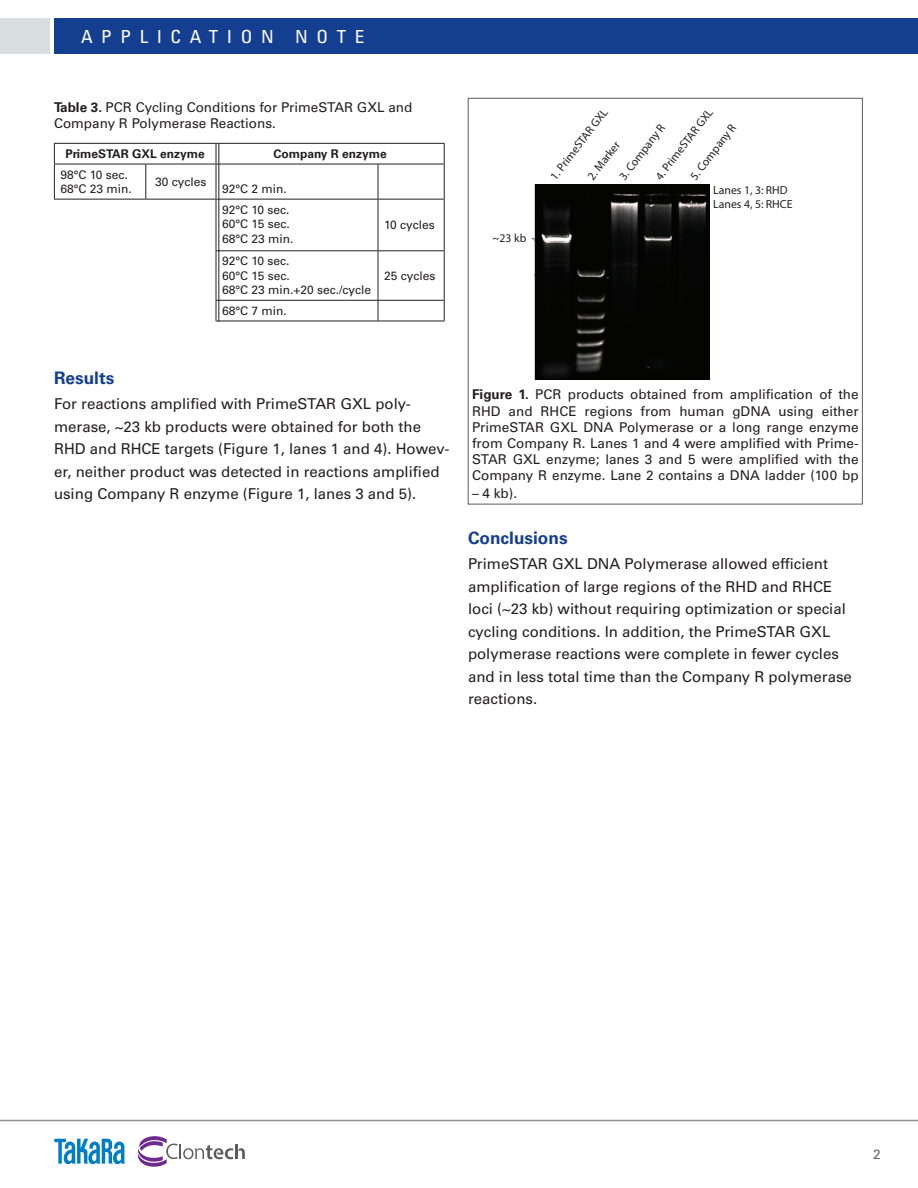
<style>
.page{position:relative;width:918px;height:1188px;background:#fff}
.page>*{position:absolute;margin:0;border:0;box-sizing:border-box;transform-origin:0 0}
.t1{font:condensed 18px "Univers LT Std";letter-spacing:.45em;color:#fff;scale:1.06 1}
.t2{font:700 17.25px "Univers LT Std";color:#143e8f}
.t3{font:15px/22.5px "Univers LT Std";color:#231f20}
.t4{font:13.5px/16.2px "Univers LT Std";color:#231f20}
.t5{font:13.5px "Univers LT Std";color:#5f6569}
.t6{font:12px/14.4px "Univers LT Std";color:#231f20}
.t7{font:700 12px "Univers LT Std";color:#231f20}
.t8{font:11.7px/14.1px "Myriad Pro";color:#231f20}
.s1{font-weight:700}
</style>
<div class="page">
<svg style="left:138px;top:1136px;width:107px;height:31px"></svg>
<svg style="left:54px;top:1139px;width:71px;height:25px"></svg>
<hr style="left:0;top:1120px;width:918px;height:1px;background:#8a8d94">
<hr style="left:54px;top:143px;width:92px;height:1px;background:#231f20">
<svg style="left:54px;top:144px;width:1px;height:20px"></svg>
<hr style="left:146px;top:143px;width:70px;height:1px;background:#231f20">
<hr style="left:216px;top:143px;width:162px;height:1px;background:#231f20">
<svg style="left:216px;top:144px;width:1px;height:20px"></svg>
<hr style="left:378px;top:143px;width:67px;height:1px;background:#231f20">
<svg style="left:444px;top:144px;width:1px;height:20px"></svg>
<hr style="left:54px;top:164px;width:92px;height:1px;background:#231f20">
<hr style="left:146px;top:164px;width:70px;height:1px;background:#231f20">
<hr style="left:216px;top:164px;width:162px;height:1px;background:#231f20">
<hr style="left:378px;top:164px;width:67px;height:1px;background:#231f20">
<hr style="left:54px;top:164px;width:1px;height:35px;background:#231f20">
<hr style="left:145px;top:164px;width:1px;height:35px;background:#231f20">
<hr style="left:216px;top:164px;width:1px;height:35px;background:#231f20">
<hr style="left:378px;top:164px;width:1px;height:35px;background:#231f20">
<hr style="left:444px;top:164px;width:1px;height:35px;background:#231f20">
<hr style="left:54px;top:199px;width:92px;height:1px;background:#231f20">
<hr style="left:146px;top:199px;width:70px;height:1px;background:#231f20">
<svg style="left:216px;top:301px;width:1px;height:20px"></svg>
<svg style="left:378px;top:301px;width:1px;height:20px"></svg>
<svg style="left:444px;top:301px;width:1px;height:20px"></svg>
<hr style="left:216px;top:321px;width:162px;height:1px;background:#231f20">
<hr style="left:378px;top:321px;width:67px;height:1px;background:#231f20">
<hr style="left:216px;top:199px;width:162px;height:1px;background:#231f20">
<hr style="left:216px;top:200px;width:1px;height:50px;background:#231f20">
<hr style="left:378px;top:199px;width:67px;height:1px;background:#231f20">
<hr style="left:378px;top:200px;width:1px;height:50px;background:#231f20">
<hr style="left:444px;top:200px;width:1px;height:50px;background:#231f20">
<hr style="left:216px;top:250px;width:162px;height:1px;background:#231f20">
<hr style="left:216px;top:251px;width:1px;height:49px;background:#231f20">
<hr style="left:378px;top:250px;width:67px;height:1px;background:#231f20">
<hr style="left:378px;top:251px;width:1px;height:49px;background:#231f20">
<hr style="left:444px;top:251px;width:1px;height:49px;background:#231f20">
<hr style="left:216px;top:300px;width:162px;height:1px;background:#231f20">
<hr style="left:378px;top:300px;width:67px;height:1px;background:#231f20">
<img style="left:534px;top:184px;width:175px;height:196px">
<hr style="left:218px;top:143px;width:1px;height:179px;background:#231f20">
<div style="left:54px;top:18px;width:864px;height:36px;background:#143e8f"></div>
<div style="left:0;top:18px;width:50px;height:36px;background:#d8dee0"></div>
<p class="t1" style="left:81px;top:25px;width:269px">APPLICATION NOTE</p>
<p class="t4" style="left:54px;top:99px;width:360px"><span class="s1">Table 3.</span> PCR Cycling Conditions for PrimeSTAR GXL and<br>Company R Polymerase Reactions.</p>
<p class="t7" style="left:65px;top:147px;width:141px">PrimeSTAR GXL enzyme</p>
<p class="t7" style="left:273px;top:147px;width:115px">Company R enzyme</p>
<p class="t6" style="left:60px;top:167px;width:73px">98°C 10 sec.<br>68°C 23 min.</p>
<p class="t6" style="left:155px;top:175px;width:53px">30 cycles</p>
<p class="t6" style="left:222px;top:179px;width:69px;line-height:20.7px">92°C 2 min.<br>92°C 10 sec.</p>
<p class="t6" style="left:222px;top:217px;width:73px">60°C 15 sec.<br>68°C 23 min.</p>
<p class="t6" style="left:384px;top:218px;width:52px">10 cycles</p>
<p class="t6" style="left:222px;top:254px;width:151px">92°C 10 sec.<br>60°C 15 sec.<br>68°C 23 min.+20 sec./cycle</p>
<p class="t6" style="left:384px;top:269px;width:53px">25 cycles</p>
<p class="t6" style="left:222px;top:304px;width:66px">68°C 7 min.</p>
<p class="t8" style="left:492px;top:231px;width:44px">~23 kb -</p>
<p class="t8" style="left:547px;top:174px;width:88px;rotate:-52deg">1. PrimeSTAR GXL</p>
<p class="t8" style="left:652px;top:174px;width:88px;rotate:-52deg">4. PrimeSTAR GXL</p>
<p class="t8" style="left:616px;top:174px;width:69px;rotate:-52deg">3. Company R</p>
<p class="t8" style="left:687px;top:174px;width:69px;rotate:-52deg">5. Company R</p>
<p class="t8" style="left:584px;top:174px;width:47px;rotate:-52deg">2. Marker</p>
<p class="t8" style="left:713px;top:183px;width:81px">Lanes 1, 3: RHD<br>Lanes 4, 5: RHCE</p>
<p class="t2" style="left:54px;top:368px;width:62px">Results</p>
<p class="t3" style="left:54px;top:393px;width:397px">For reactions amplified with PrimeSTAR GXL poly&shy;merase, ~23 kb products were obtained for both the RHD and RHCE targets (Figure 1, lanes 1 and 4). Howev&shy;er, neither product was detected in reactions amplified using Company R enzyme (Figure 1, lanes 3 and 5).</p>
<p class="t4" style="left:472px;top:387px;width:388px;text-align:justify"><span class="s1">Figure 1.</span> PCR products obtained from amplification of the RHD and RHCE regions from human gDNA using either PrimeSTAR GXL DNA Polymerase or a long range enzyme from Company R. Lanes 1 and 4 were amplified with Prime-STAR GXL enzyme; lanes 3 and 5 were amplified with the Company R enzyme. Lane 2 contains a DNA ladder (100 bp</p>
<p class="t4" style="left:472px;top:486px;width:47px">– 4 kb).</p>
<p class="t2" style="left:468px;top:528px;width:101px">Conclusions</p>
<p class="t3" style="left:468px;top:553px;width:385px">PrimeSTAR GXL DNA Polymerase allowed efficient amplification of large regions of the RHD and RHCE loci (~23 kb) without requiring optimization or special cycling conditions. In addition, the PrimeSTAR GXL polymerase reactions were complete in fewer cycles and in less total time than the Company R polymerase reactions.</p>
<p class="t5" style="left:873px;top:1146px;width:9px">2</p>
</div>
